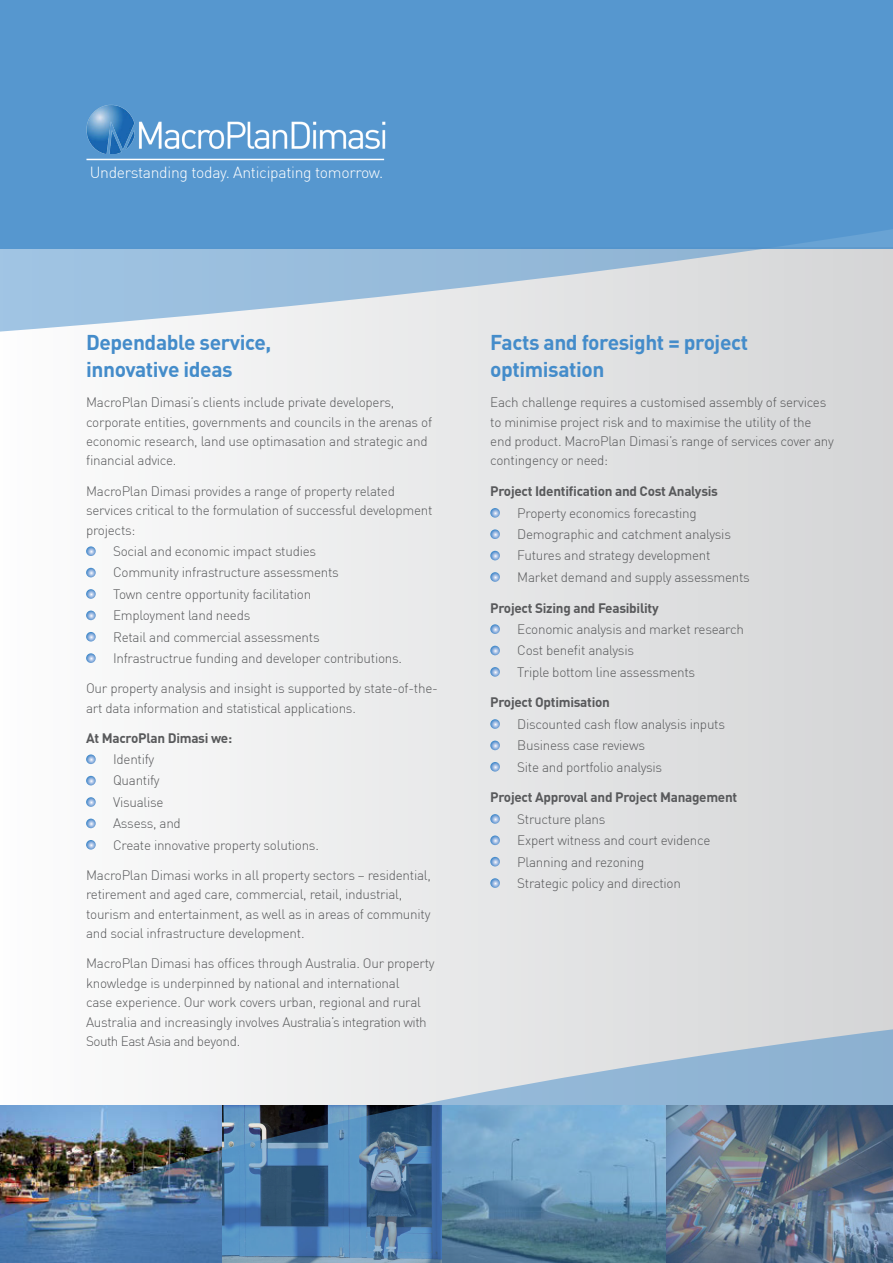
<style>
.page{position:relative;width:893px;height:1263px;background:#fff}
.page>*{position:absolute;margin:0;border:0;box-sizing:border-box;transform-origin:0 0}
.t1{font:700 21px/27px "DIN Pro";letter-spacing:-.02em;color:#448cca}
.t2{font:300 15.75px "DIN Pro";letter-spacing:-.02em;color:#fff}
.t3{font:300 13.5px/21.5px "DIN Pro";letter-spacing:-.02em;color:#58595b}
.t4{font:700 13.5px "DIN Pro";letter-spacing:-.02em;color:#58595b}
</style>
<div class="page">
<div style="left:0;top:247px;width:893px;height:1016px;background:linear-gradient(to right,#fdfdfd,#d4d5d6)"></div>
<svg style="left:0;top:0;width:893px;height:359px;background:#7babd5"></svg>
<img style="left:0;top:958px;width:893px;height:305px">
<svg style="left:490px;top:508px;width:10px;height:10px"></svg>
<svg style="left:490px;top:529px;width:10px;height:10px"></svg>
<svg style="left:490px;top:551px;width:10px;height:9px"></svg>
<svg style="left:490px;top:572px;width:10px;height:10px"></svg>
<svg style="left:490px;top:624px;width:10px;height:10px"></svg>
<svg style="left:490px;top:646px;width:10px;height:9px"></svg>
<svg style="left:490px;top:667px;width:10px;height:10px"></svg>
<svg style="left:490px;top:719px;width:10px;height:10px"></svg>
<svg style="left:490px;top:741px;width:10px;height:9px"></svg>
<svg style="left:490px;top:762px;width:10px;height:10px"></svg>
<svg style="left:490px;top:814px;width:10px;height:10px"></svg>
<svg style="left:490px;top:835px;width:10px;height:10px"></svg>
<svg style="left:490px;top:857px;width:10px;height:9px"></svg>
<svg style="left:490px;top:878px;width:10px;height:10px"></svg>
<svg style="left:86px;top:546px;width:10px;height:10px"></svg>
<svg style="left:86px;top:568px;width:10px;height:9px"></svg>
<svg style="left:86px;top:589px;width:10px;height:10px"></svg>
<svg style="left:86px;top:610px;width:10px;height:10px"></svg>
<svg style="left:86px;top:632px;width:10px;height:9px"></svg>
<svg style="left:86px;top:653px;width:10px;height:10px"></svg>
<svg style="left:86px;top:754px;width:10px;height:10px"></svg>
<svg style="left:86px;top:776px;width:10px;height:9px"></svg>
<svg style="left:86px;top:797px;width:10px;height:10px"></svg>
<svg style="left:86px;top:819px;width:10px;height:9px"></svg>
<svg style="left:86px;top:840px;width:10px;height:10px"></svg>
<hr style="left:86px;top:159px;width:298px;height:1px;background:#fff">
<img style="left:81px;top:90px;width:309px;height:64px">
<p class="t2" style="left:90px;top:162px;width:295px">Understanding today. Anticipating tomorrow.</p>
<h1 class="t1" style="left:86px;top:328px;width:187px">Dependable service, innovative ideas</h1>
<p class="t3" style="left:86px;top:392px;width:348px;line-height:19.5px">MacroPlan Dimasi’s clients include private developers, corporate entities, governments and councils in the arenas of economic research, land use optimasation and strategic and financial advice.</p>
<p class="t3" style="left:86px;top:481px;width:348px;line-height:19.5px">MacroPlan Dimasi provides a range of property related services critical to the formulation of successful development projects:</p>
<p class="t3" style="left:113px;top:540px;width:290px">Social and economic impact studies<br>Community infrastructure assessments<br>Town centre opportunity facilitation<br>Employment land needs<br>Retail and commercial assessments Infrastructrue funding and developer contributions.</p>
<p class="t3" style="left:86px;top:678px;width:353px;line-height:19.5px">Our property analysis and insight is supported by state-of-the&shy;art data information and statistical applications.</p>
<p class="t4" style="left:86px;top:729px;width:148px">At MacroPlan Dimasi we:</p>
<p class="t3" style="left:113px;top:748px;width:207px">Identify<br>Quantify<br>Visualise<br>Assess, and<br>Create innovative property solutions.</p>
<p class="t3" style="left:86px;top:865px;width:346px;line-height:19.5px">MacroPlan Dimasi works in all property sectors – residential, retirement and aged care, commercial, retail, industrial, tourism and entertainment, as well as in areas of community and social infrastructure development.</p>
<p class="t3" style="left:86px;top:953px;width:350px;line-height:19.5px">MacroPlan Dimasi has offices through Australia. Our property knowledge is underpinned by national and international<br>case experience. Our work covers urban, regional and rural Australia and increasingly involves Australia’s integration with South East Asia and beyond.</p>
<h1 class="t1" style="left:490px;top:328px;width:259px">Facts and foresight = project optimisation</h1>
<p class="t3" style="left:490px;top:392px;width:345px;line-height:19.5px">Each challenge requires a customised assembly of services to minimise project risk and to maximise the utility of the end product. MacroPlan Dimasi’s range of services cover any contingency or need:</p>
<p class="t4" style="left:490px;top:482px;width:229px">Project Identification and Cost Analysis</p>
<p class="t3" style="left:517px;top:502px;width:234px">Property economics forecasting Demographic and catchment analysis Futures and strategy development Market demand and supply assessments</p>
<p class="t4" style="left:490px;top:599px;width:170px">Project Sizing and Feasibility</p>
<p class="t3" style="left:517px;top:618px;width:228px">Economic analysis and market research<br>Cost benefit analysis<br>Triple bottom line assessments</p>
<p class="t4" style="left:490px;top:694px;width:121px">Project Optimisation</p>
<p class="t3" style="left:517px;top:713px;width:209px">Discounted cash flow analysis inputs<br>Business case reviews<br>Site and portfolio analysis</p>
<p class="t4" style="left:490px;top:788px;width:249px">Project Approval and Project Management</p>
<p class="t3" style="left:517px;top:808px;width:195px">Structure plans<br>Expert witness and court evidence<br>Planning and rezoning<br>Strategic policy and direction</p>
</div>
